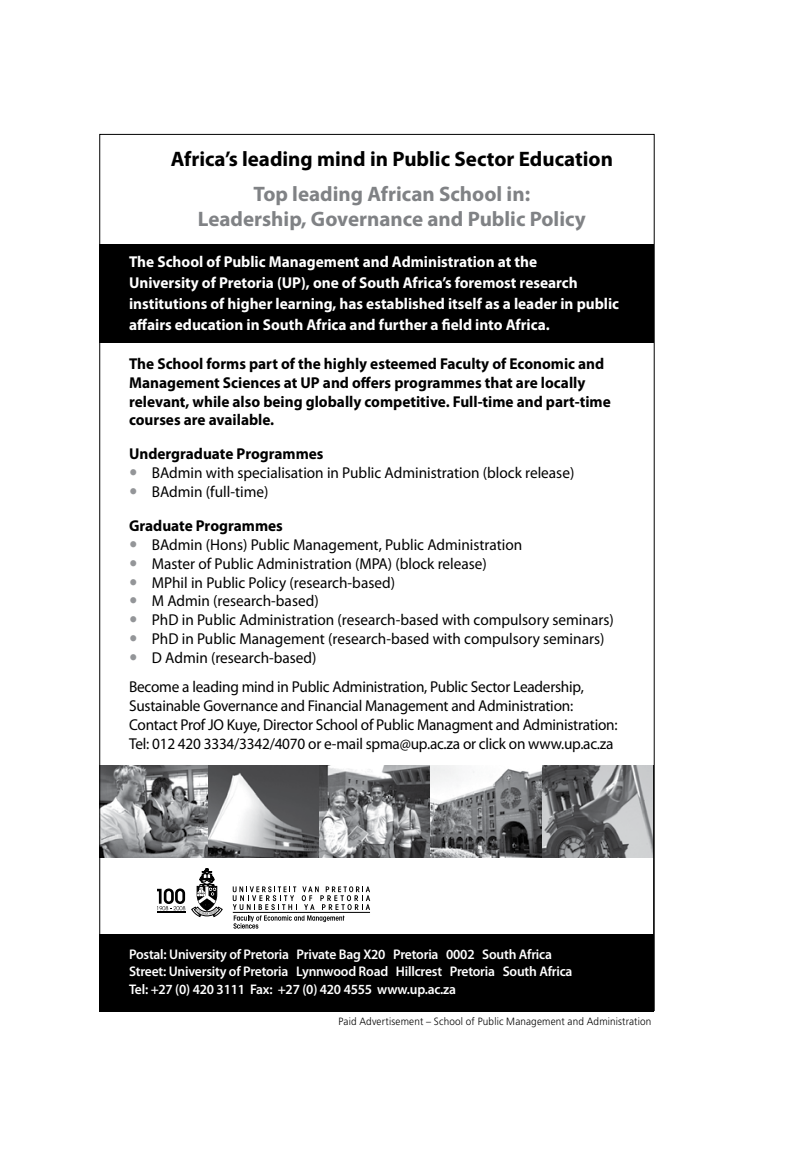
<style>
.page{position:relative;width:790px;height:1166px;background:#fff}
.page>*{position:absolute;margin:0;border:0;box-sizing:border-box;transform-origin:0 0}
.t1{font:700 21px/25.2px "Myriad Pro";color:#808285;text-align:center}
.t2{font:700 21px "Myriad Pro";color:#000}
.t3{font:15.75px/18.9px "Myriad Pro";color:#000}
.t4{font:700 15.75px/18.9px "Myriad Pro";color:#000}
.t5{font:700 15.75px/21px "Myriad Pro";color:#fff}
.t6{font:600 14px/17.5px "Myriad Pro";letter-spacing:-.015em;color:#fff}
.t7{font:300 10.5px "Frutiger";letter-spacing:.015em;color:#000;scale:.95 1}
</style>
<div class="page">
<div style="left:99px;top:934px;width:554px;height:77px;background:#000"></div>
<div style="left:99px;top:244px;width:555px;height:99px;background:#000"></div>
<svg style="left:101px;top:765px;width:551px;height:164px"></svg>
<h1 class="t2" style="left:171px;top:145px;width:444px">Africa’s leading mind in Public Sector Education</h1>
<h1 class="t1" style="left:198px;top:181px;width:389px">Top leading African School in:<br>Leadership, Governance and Public Policy</h1>
<p class="t5" style="left:129px;top:251px;width:491px">The School of Public Management and Administration at the<br>University of Pretoria (UP), one of South Africa’s foremost research institutions of higher learning, has established itself as a leader in public affairs education in South Africa and further a field into Africa.</p>
<p class="t4" style="left:129px;top:353px;width:483px">The School forms part of the highly esteemed Faculty of Economic and Management Sciences at UP and offers programmes that are locally relevant, while also being globally competitive. Full-time and part-time courses are available.</p>
<p class="t4" style="left:129px;top:444px;width:196px">Undergraduate Programmes</p>
<p class="t3" style="left:152px;top:463px;width:424px">BAdmin with specialisation in Public Administration (block release)<br>BAdmin (full-time)</p>
<p class="t4" style="left:129px;top:515px;width:155px">Graduate Programmes</p>
<p class="t3" style="left:152px;top:535px;width:463px">BAdmin (Hons) Public Management, Public Administration<br>Master of Public Administration (MPA) (block release)<br>MPhil in Public Policy (research-based)<br>M Admin (research-based)<br>PhD in Public Administration (research-based with compulsory seminars)<br>PhD in Public Management (research-based with compulsory seminars)<br>D Admin (research-based)</p>
<p class="t3" style="left:129px;top:677px;width:490px">Become a leading mind in Public Administration, Public Sector Leadership, Sustainable Governance and Financial Management and Administration:<br>Contact Prof JO Kuye, Director School of Public Managment and Administration:<br>Tel: 012 420 3334/3342/4070 or e-mail spma@up.ac.za or click on www.up.ac.za</p>
<p class="t6" style="left:129px;top:945px;width:445px">Postal: University of Pretoria Private Bag X20 Pretoria 0002 South Africa<br>Street: University of Pretoria Lynnwood Road Hillcrest Pretoria South Africa<br>Tel: +27 (0) 420 3111 Fax: +27 (0) 420 4555 www.up.ac.za</p>
<p class="t7" style="left:338px;top:1015px;width:331px">Paid Advertisement – School of Public Management and Administration</p>
</div>
